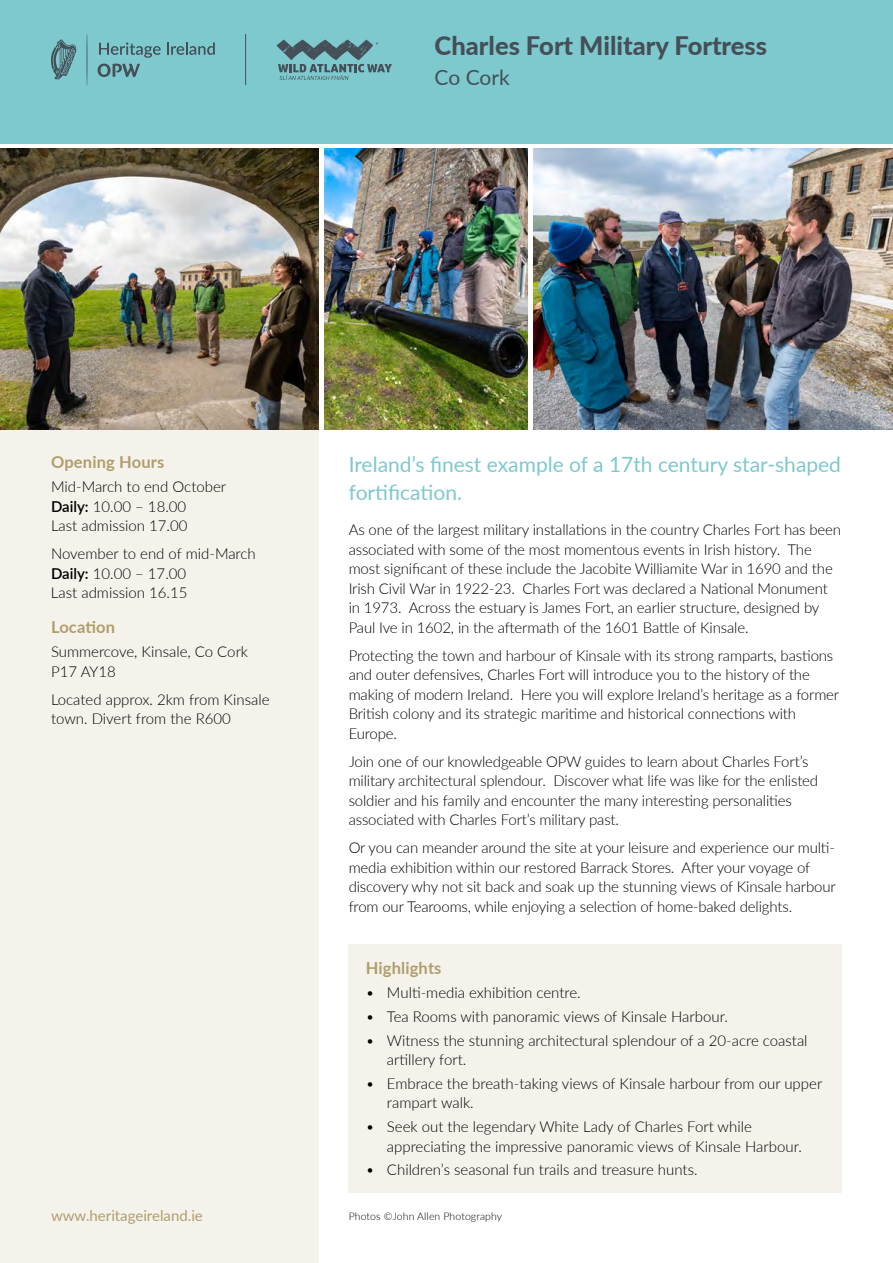
<style>
.page{position:relative;width:893px;height:1263px;background:#fff}
.page>*{position:absolute;margin:0;border:0;box-sizing:border-box;transform-origin:0 0}
.t1{font:800 25.5px "Lato";color:#454f58}
.t2{font:21px/28.5px "Lato";color:#7dc9ce}
.t3{font:21px "Lato";letter-spacing:-.005em;color:#454f58}
.t4{font:700 16.5px "Lato";letter-spacing:.01em;color:#af9e6b}
.t5{font:300 15px/19.5px "Lato";letter-spacing:-.01em;color:#000}
.t6{font:15px "Lato";color:#af9e6b}
.t7{font:300 10.5px "Lato";letter-spacing:.01em;color:#000}
.s1{font-weight:600}
</style>
<div class="page">
<div style="left:0;top:0;width:893px;height:143px;background:#7dc9ce"></div>
<svg style="left:87px;top:34px;width:1px;height:51px"></svg>
<svg style="left:51px;top:39px;width:26px;height:40px"></svg>
<svg style="left:98px;top:64px;width:42px;height:13px"></svg>
<svg style="left:99px;top:42px;width:62px;height:16px"></svg>
<svg style="left:167px;top:42px;width:48px;height:13px"></svg>
<div style="left:0;top:428px;width:318px;height:835px;background:#f5f2ec"></div>
<img style="left:0;top:148px;width:318px;height:281px">
<img style="left:324px;top:148px;width:203px;height:281px">
<img style="left:533px;top:148px;width:360px;height:281px">
<hr style="left:245px;top:34px;width:1px;height:51px;background:#454f58">
<div style="left:349px;top:944px;width:493px;height:248px;background:#f5f2ec"></div>
<svg style="left:276px;top:40px;width:116px;height:40px"></svg>
<h1 class="t1" style="left:435px;top:26px;width:334px">Charles Fort Military Fortress</h1>
<h2 class="t3" style="left:435px;top:62px;width:77px">Co Cork</h2>
<p class="t4" style="left:51px;top:450px;width:115px">Opening Hours</p>
<p class="t5" style="left:51px;top:476px;width:177px">Mid-March to end October<br><span class="s1">Daily:</span> 10.00 – 18.00<br>Last admission 17.00</p>
<p class="t5" style="left:51px;top:543px;width:206px">November to end of mid-March<br><span class="s1">Daily:</span> 10.00 – 17.00<br>Last admission 16.15</p>
<p class="t4" style="left:51px;top:615px;width:66px">Location</p>
<p class="t5" style="left:51px;top:641px;width:199px">Summercove, Kinsale, Co Cork<br>P17 AY18</p>
<p class="t5" style="left:51px;top:689px;width:220px">Located approx. 2km from Kinsale town. Divert from the R600</p>
<p class="t6" style="left:51px;top:1205px;width:153px">www.heritageireland.ie</p>
<h2 class="t2" style="left:349px;top:449px;width:494px">Ireland’s finest example of a 17th century star-shaped fortification.</h2>
<p class="t5" style="left:349px;top:519px;width:494px">As one of the largest military installations in the country Charles Fort has been associated with some of the most momentous events in Irish history. The most significant of these include the Jacobite Williamite War in 1690 and the Irish Civil War in 1922-23. Charles Fort was declared a National Monument in 1973. Across the estuary is James Fort, an earlier structure, designed by Paul Ive in 1602, in the aftermath of the 1601 Battle of Kinsale.</p>
<p class="t5" style="left:349px;top:645px;width:492px">Protecting the town and harbour of Kinsale with its strong ramparts, bastions and outer defensives, Charles Fort will introduce you to the history of the making of modern Ireland. Here you will explore Ireland’s heritage as a former British colony and its strategic maritime and historical connections with Europe.</p>
<p class="t5" style="left:349px;top:751px;width:471px">Join one of our knowledgeable OPW guides to learn about Charles Fort’s military architectural splendour. Discover what life was like for the enlisted soldier and his family and encounter the many interesting personalities associated with Charles Fort’s military past.</p>
<p class="t5" style="left:349px;top:837px;width:488px">Or you can meander around the site at your leisure and experience our multi&shy;media exhibition within our restored Barrack Stores. After your voyage of discovery why not sit back and soak up the stunning views of Kinsale harbour from our Tearooms, while enjoying a selection of home-baked delights.</p>
<p class="t4" style="left:366px;top:956px;width:77px">Highlights</p>
<p class="t5" style="left:366px;top:982px;width:217px">• Multi-media exhibition centre.</p>
<p class="t5" style="left:366px;top:1006px;width:364px">• Tea Rooms with panoramic views of Kinsale Harbour.</p>
<p class="t5" style="left:387px;top:1030px;width:422px;text-indent:-21px">• Witness the stunning architectural splendour of a 20-acre coastal artillery fort.</p>
<p class="t5" style="left:387px;top:1073px;width:437px;text-indent:-21px">• Embrace the breath-taking views of Kinsale harbour from our upper rampart walk.</p>
<p class="t5" style="left:387px;top:1116px;width:416px;text-indent:-21px">• Seek out the legendary White Lady of Charles Fort while appreciating the impressive panoramic views of Kinsale Harbour.</p>
<p class="t5" style="left:366px;top:1160px;width:333px">• Children’s seasonal fun trails and treasure hunts.</p>
<p class="t7" style="left:349px;top:1209px;width:155px">Photos ©John Allen Photography</p>
</div>
